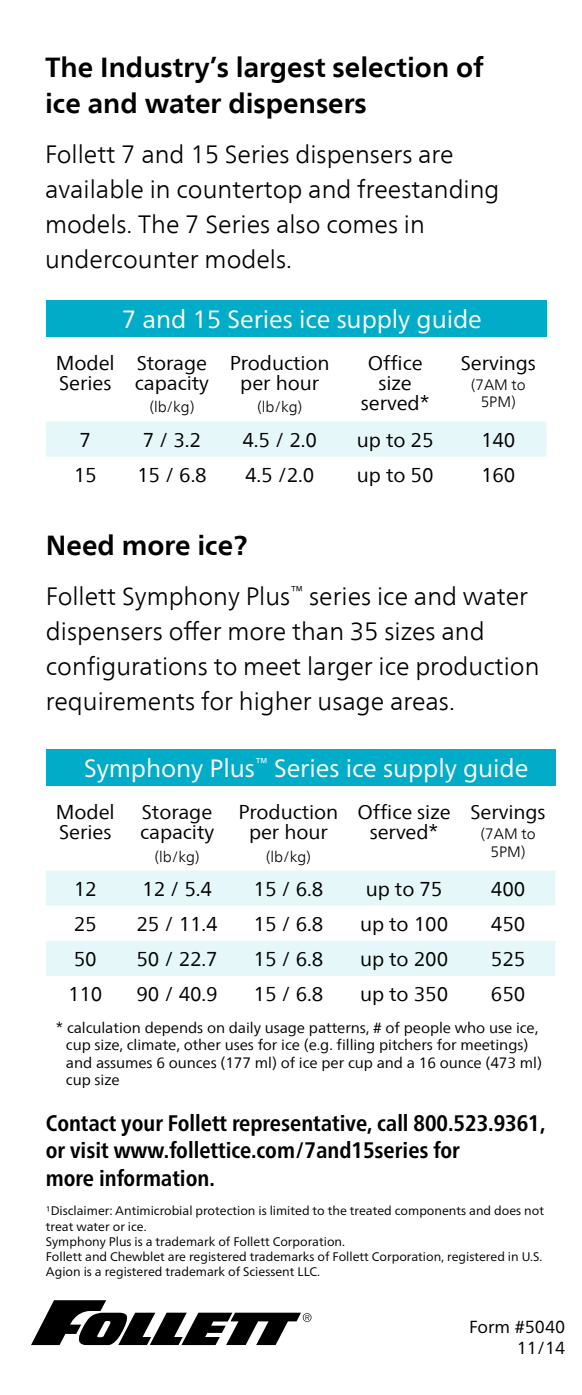
<style>
.page{position:relative;width:582px;height:1395px;background:#fff}
.page>*{position:absolute;margin:0;border:0;box-sizing:border-box;transform-origin:0 0}
.t1{font:700 27.5px/36.2px "Frutiger Neue LT Com";color:#000}
.t2{font:300 25px/35px "Frutiger Neue LT Com";color:#000}
.t3{font:25px "Frutiger Neue LT Pro";letter-spacing:-.005em;color:#fff}
.t4{font:700 condensed 22.5px/27.5px "Frutiger Neue LT Pro";color:#000}
.t5{font:20px/20px "Frutiger Neue LT Com";letter-spacing:-.005em;color:#000}
.t6{font:17.5px/21px "Frutiger Neue LT Pro";color:#000;text-align:right}
.t7{font:15px/17.5px "Frutiger Neue LT Com";letter-spacing:-.005em;color:#000}
.t8{font:300 15px/17.5px "Frutiger Neue LT Com";letter-spacing:-.005em;color:#000;text-align:center}
.t9{font:12.5px/15px "Frutiger Neue LT Pro";color:#000}
.s1{font-weight:300}
</style>
<div class="page">
<div style="left:46px;top:300px;width:500px;height:37px;background:#00acc8"></div>
<div style="left:46px;top:421px;width:500px;height:36px;background:#e6f7f9"></div>
<div style="left:46px;top:749px;width:509px;height:37px;background:#00acc8"></div>
<svg style="left:46px;top:870px;width:509px;height:106px;fill:#e6f7f9"></svg>
<svg style="left:31px;top:1300px;width:280px;height:46px"></svg>
<h1 class="t1" style="left:45px;top:49px;width:440px">The Industry’s largest selection of ice and water dispensers</h1>
<p class="t2" style="left:45px;top:137px;width:456px">Follett 7 and 15 Series dispensers are available in countertop and freestanding models. The 7 Series also comes in undercounter models.</p>
<p class="t3" style="left:122px;top:304px;width:362px">7 and 15 Series ice supply guide</p>
<p class="t5" style="left:56px;top:353px;width:60px">Model<br>Series</p>
<p class="t5" style="left:135px;top:353px;width:75px">Storage capacity</p>
<p class="t8" style="left:149px;top:398px;width:47px">(lb/kg)</p>
<p class="t5" style="left:230px;top:353px;width:101px;text-align:center">Production per hour</p>
<p class="t8" style="left:257px;top:398px;width:47px">(lb/kg)</p>
<p class="t5" style="left:361px;top:353px;width:70px;text-align:center">Office size served*</p>
<p class="t5" style="left:461px;top:353px;width:77px">Servings</p>
<p class="t8" style="left:471px;top:376px;width:57px">(7AM to<br>5PM)</p>
<p class="t5" style="left:80px;top:429px;width:13px">7</p>
<p class="t5" style="left:143px;top:429px;width:60px">7 / 3.2</p>
<p class="t5" style="left:242px;top:429px;width:76px">4.5 / 2.0</p>
<p class="t5" style="left:357px;top:429px;width:78px">up to 25</p>
<p class="t5" style="left:481px;top:429px;width:36px">140</p>
<p class="t5" style="left:74px;top:465px;width:24px">15</p>
<p class="t5" style="left:137px;top:465px;width:71px">15 / 6.8</p>
<p class="t5" style="left:245px;top:465px;width:71px">4.5 /2.0</p>
<p class="t5" style="left:357px;top:465px;width:78px">up to 50</p>
<p class="t5" style="left:481px;top:465px;width:36px">160</p>
<h1 class="t1" style="left:46px;top:527px;width:203px">Need more ice?</h1>
<p class="t2" style="left:46px;top:578px;width:495px">Follett Symphony Plus<sup>™</sup> series ice and water dispensers offer more than 35 sizes and configurations to meet larger ice production requirements for higher usage areas.</p>
<p class="t3" style="left:84px;top:753px;width:446px">Symphony Plus<sup>™</sup> Series ice supply guide</p>
<p class="t5" style="left:56px;top:802px;width:60px">Model<br>Series</p>
<p class="t5" style="left:140px;top:802px;width:75px">Storage capacity</p>
<p class="t8" style="left:154px;top:847px;width:47px">(lb/kg)</p>
<p class="t5" style="left:357px;top:802px;width:95px;text-align:center">Office size served*</p>
<p class="t5" style="left:470px;top:802px;width:77px">Servings</p>
<p class="t5" style="left:239px;top:802px;width:101px;text-align:center">Production per hour</p>
<p class="t8" style="left:266px;top:847px;width:47px">(lb/kg)</p>
<p class="t8" style="left:480px;top:825px;width:57px">(7AM to<br>5PM)</p>
<p class="t5" style="left:74px;top:879px;width:24px">12</p>
<p class="t5" style="left:142px;top:879px;width:71px">12 / 5.4</p>
<p class="t5" style="left:254px;top:879px;width:71px">15 / 6.8</p>
<p class="t5" style="left:366px;top:879px;width:78px">up to 75</p>
<p class="t5" style="left:491px;top:879px;width:36px">400</p>
<p class="t5" style="left:74px;top:914px;width:24px">25</p>
<p class="t5" style="left:136px;top:914px;width:83px">25 / 11.4</p>
<p class="t5" style="left:254px;top:914px;width:71px">15 / 6.8</p>
<p class="t5" style="left:360px;top:914px;width:90px">up to 100</p>
<p class="t5" style="left:491px;top:914px;width:36px">450</p>
<p class="t5" style="left:74px;top:949px;width:24px">50</p>
<p class="t5" style="left:136px;top:949px;width:83px">50 / 22.7</p>
<p class="t5" style="left:254px;top:949px;width:71px">15 / 6.8</p>
<p class="t5" style="left:360px;top:949px;width:90px">up to 200</p>
<p class="t5" style="left:491px;top:949px;width:36px">525</p>
<p class="t5" style="left:68px;top:984px;width:36px">110</p>
<p class="t5" style="left:136px;top:984px;width:83px">90 / 40.9</p>
<p class="t5" style="left:254px;top:984px;width:71px">15 / 6.8</p>
<p class="t5" style="left:360px;top:984px;width:90px">up to 350</p>
<p class="t5" style="left:491px;top:984px;width:36px">650</p>
<p class="t7" style="left:66px;top:1019px;width:477px;text-indent:-10px">* calculation depends on daily usage patterns, # of people who use ice, cup size, climate, other uses for ice (e.g. filling pitchers for meetings) and assumes 6 ounces (177 ml) of ice per cup and a 16 ounce (473 ml) cup size</p>
<p class="t4" style="left:46px;top:1109px;width:501px">Contact your Follett representative, call 800.523.9361, or visit www.follettice.com/7and15series for<br>more information.</p>
<p class="t9" style="left:46px;top:1202px;width:500px;line-height:16.2px"><span class="s1">1</span>Disclaimer: Antimicrobial protection is limited to the treated components and does not treat water or ice.</p>
<p class="t9" style="left:46px;top:1234px;width:498px">Symphony Plus is a trademark of Follett Corporation.<br>Follett and Chewblet are registered trademarks of Follett Corporation, registered in U.S.<br>Agion is a registered trademark of Sciessent LLC.</p>
<p class="t6" style="left:469px;top:1316px;width:98px">Form #5040<br>11/14</p>
</div>
